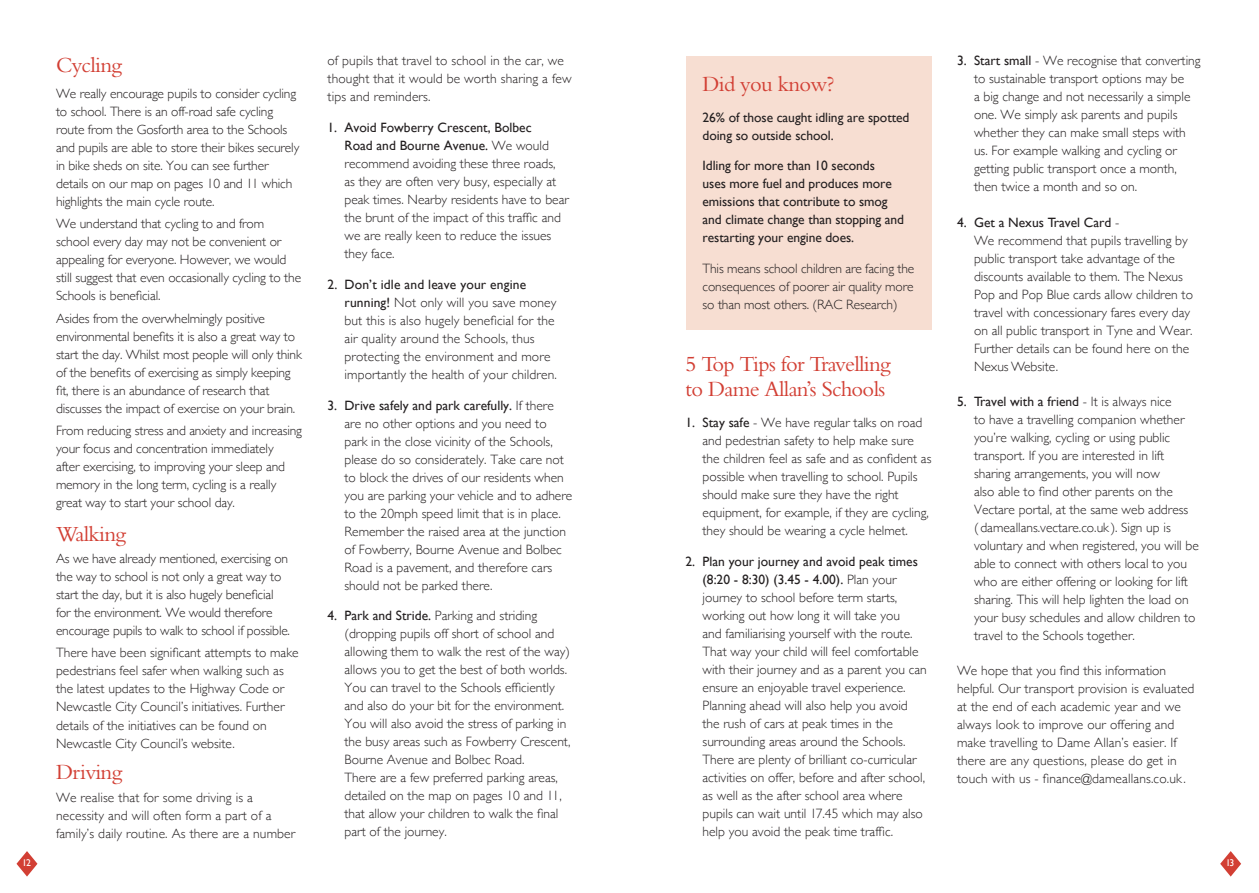
<style>
.page{position:relative;width:1259px;height:893px;background:#fff}
.page>*{position:absolute;margin:0;border:0;box-sizing:border-box;transform-origin:0 0}
.t1{font:22.5px/25.5px "Bembo MT Pro";letter-spacing:-.03em;color:#d23f34}
.t2{font:300 13.5px/18px "Gill Sans";color:#231f20}
.t3{font:13.5px/18px "Gill Sans";letter-spacing:-.005em;color:#231f20}
.t4{font:9.75px "Gill Sans";color:#fff}
.s1{font-weight:400}
</style>
<div class="page">
<svg style="left:16px;top:851px;width:21px;height:26px"></svg>
<svg style="left:1220px;top:851px;width:21px;height:26px"></svg>
<div style="left:685px;top:56px;width:246px;height:273px;background:#f7ded2"></div>
<p class="t1" style="left:56px;top:51px;width:68px">Cycling</p>
<p class="t2" style="left:56px;top:84px;width:245px">We really encourage pupils to consider cycling to school. There is an off-road safe cycling route from the Gosforth area to the Schools and pupils are able to store their bikes securely in bike sheds on site. You can see further details on our map on pages 10 and 11 which highlights the main cycle route.</p>
<p class="t2" style="left:56px;top:214px;width:247px">We understand that cycling to and from<br>school every day may not be convenient or appealing for everyone. However, we would still suggest that even occasionally cycling to the Schools is beneficial.</p>
<p class="t2" style="left:56px;top:309px;width:247px">Asides from the overwhelmingly positive environmental benefits it is also a great way to start the day. Whilst most people will only think of the benefits of exercising as simply keeping fit, there is an abundance of research that discusses the impact of exercise on your brain.</p>
<p class="t2" style="left:56px;top:421px;width:247px">From reducing stress and anxiety and increasing your focus and concentration immediately<br>after exercising, to improving your sleep and memory in the long term, cycling is a really great way to start your school day.</p>
<p class="t1" style="left:56px;top:520px;width:71px">Walking</p>
<p class="t2" style="left:56px;top:549px;width:235px">As we have already mentioned, exercising on the way to school is not only a great way to start the day, but it is also hugely beneficial for the environment. We would therefore encourage pupils to walk to school if possible.</p>
<p class="t2" style="left:56px;top:643px;width:244px">There have been significant attempts to make pedestrians feel safer when walking such as the latest updates to the Highway Code or Newcastle City Council’s initiatives. Further details of the initiatives can be found on Newcastle City Council’s website.</p>
<p class="t1" style="left:56px;top:759px;width:68px">Driving</p>
<p class="t2" style="left:56px;top:788px;width:241px">We realise that for some driving is a necessity and will often form a part of a family’s daily routine. As there are a number</p>
<p class="t2" style="left:327px;top:51px;width:245px">of pupils that travel to school in the car, we thought that it would be worth sharing a few tips and reminders.</p>
<p class="t2" style="left:344px;top:118px;width:226px;text-indent:-17px"><span class="s1">1. Avoid Fowberry Crescent, Bolbec<br>Road and Bourne Avenue.</span> We would recommend avoiding these three roads, as they are often very busy, especially at peak times. Nearby residents have to bear the brunt of the impact of this traffic and we are really keen to reduce the issues they face.</p>
<p class="t2" style="left:344px;top:275px;width:214px;text-indent:-17px"><span class="s1">2. Don’t idle and leave your engine running!</span> Not only will you save money but this is also hugely beneficial for the air quality around the Schools, thus protecting the environment and more importantly the health of your children.</p>
<p class="t2" style="left:344px;top:396px;width:229px;text-indent:-17px"><span class="s1">3. Drive safely and park carefully.</span> If there are no other options and you need to park in the close vicinity of the Schools, please do so considerately. Take care not to block the drives of our residents when you are parking your vehicle and to adhere to the 20mph speed limit that is in place.<br>Remember the raised area at the junction of Fowberry, Bourne Avenue and Bolbec Road is a pavement, and therefore cars should not be parked there.</p>
<p class="t2" style="left:344px;top:606px;width:227px;text-indent:-17px"><span class="s1">4. Park and Stride.</span> Parking and striding (dropping pupils off short of school and allowing them to walk the rest of the way) allows you to get the best of both worlds.<br>You can travel to the Schools efficiently and also do your bit for the environment.<br>You will also avoid the stress of parking in the busy areas such as Fowberry Crescent, Bourne Avenue and Bolbec Road.<br>There are a few preferred parking areas, detailed on the map on pages 10 and 11, that allow your children to walk the final part of the journey.</p>
<p class="t1" style="left:702px;top:70px;width:133px">Did you know?</p>
<p class="t3" style="left:702px;top:108px;width:208px">26% of those caught idling are spotted doing so outside school.</p>
<p class="t3" style="left:702px;top:157px;width:203px">Idling for more than 10 seconds<br>uses more fuel and produces more emissions that contribute to smog and climate change than stopping and restarting your engine does.</p>
<p class="t2" style="left:702px;top:259px;width:213px;text-align:justify">This means school children are facing the consequences of poorer air quality more so than most others. (RAC Research)</p>
<p class="t1" style="left:685px;top:350px;width:207px">5 Top Tips for Travelling to Dame Allan’s Schools</p>
<p class="t2" style="left:702px;top:413px;width:230px;text-indent:-17px"><span class="s1">1. Stay safe</span> - We have regular talks on road and pedestrian safety to help make sure the children feel as safe and as confident as possible when travelling to school. Pupils should make sure they have the right equipment, for example, if they are cycling, they should be wearing a cycle helmet.</p>
<p class="t2" style="left:702px;top:552px;width:226px;text-indent:-17px"><span class="s1">2. Plan your journey and avoid peak times (8:20 - 8:30) (3.45 - 4.00).</span> Plan your journey to school before term starts, working out how long it will take you<br>and familiarising yourself with the route.<br>That way your child will feel comfortable with their journey and as a parent you can ensure an enjoyable travel experience.<br>Planning ahead will also help you avoid the rush of cars at peak times in the surrounding areas around the Schools.<br>There are plenty of brilliant co-curricular activities on offer, before and after school, as well as the after school area where pupils can wait until 17.45 which may also help you avoid the peak time traffic.</p>
<p class="t2" style="left:974px;top:51px;width:228px;text-indent:-17px"><span class="s1">3. Start small</span> - We recognise that converting to sustainable transport options may be<br>a big change and not necessarily a simple one. We simply ask parents and pupils whether they can make small steps with us. For example walking and cycling or getting public transport once a month, then twice a month and so on.</p>
<p class="t2" style="left:974px;top:213px;width:220px;text-indent:-17px"><span class="s1">4. Get a Nexus Travel Card</span> -<br>We recommend that pupils travelling by public transport take advantage of the discounts available to them. The Nexus Pop and Pop Blue cards allow children to travel with concessionary fares every day on all public transport in Tyne and Wear.<br>Further details can be found here on the Nexus Website.</p>
<p class="t2" style="left:974px;top:392px;width:226px;text-indent:-17px"><span class="s1">5. Travel with a friend</span> - It is always nice<br>to have a travelling companion whether you’re walking, cycling or using public transport. If you are interested in lift sharing arrangements, you will now<br>also able to find other parents on the Vectare portal, at the same web address<br>( dameallans.vectare.co.uk ). Sign up is voluntary and when registered, you will be able to connect with others local to you who are either offering or looking for lift sharing. This will help lighten the load on your busy schedules and allow children to travel to the Schools together.</p>
<p class="t2" style="left:957px;top:661px;width:239px">We hope that you find this information helpful. Our transport provision is evaluated at the end of each academic year and we always look to improve our offering and make travelling to Dame Allan’s easier. If there are any questions, please do get in touch with us - finance@dameallans.co.uk.</p>
<p class="t4" style="left:22px;top:857px;width:11px">12</p>
<p class="t4" style="left:1225px;top:857px;width:10px">13</p>
</div>
